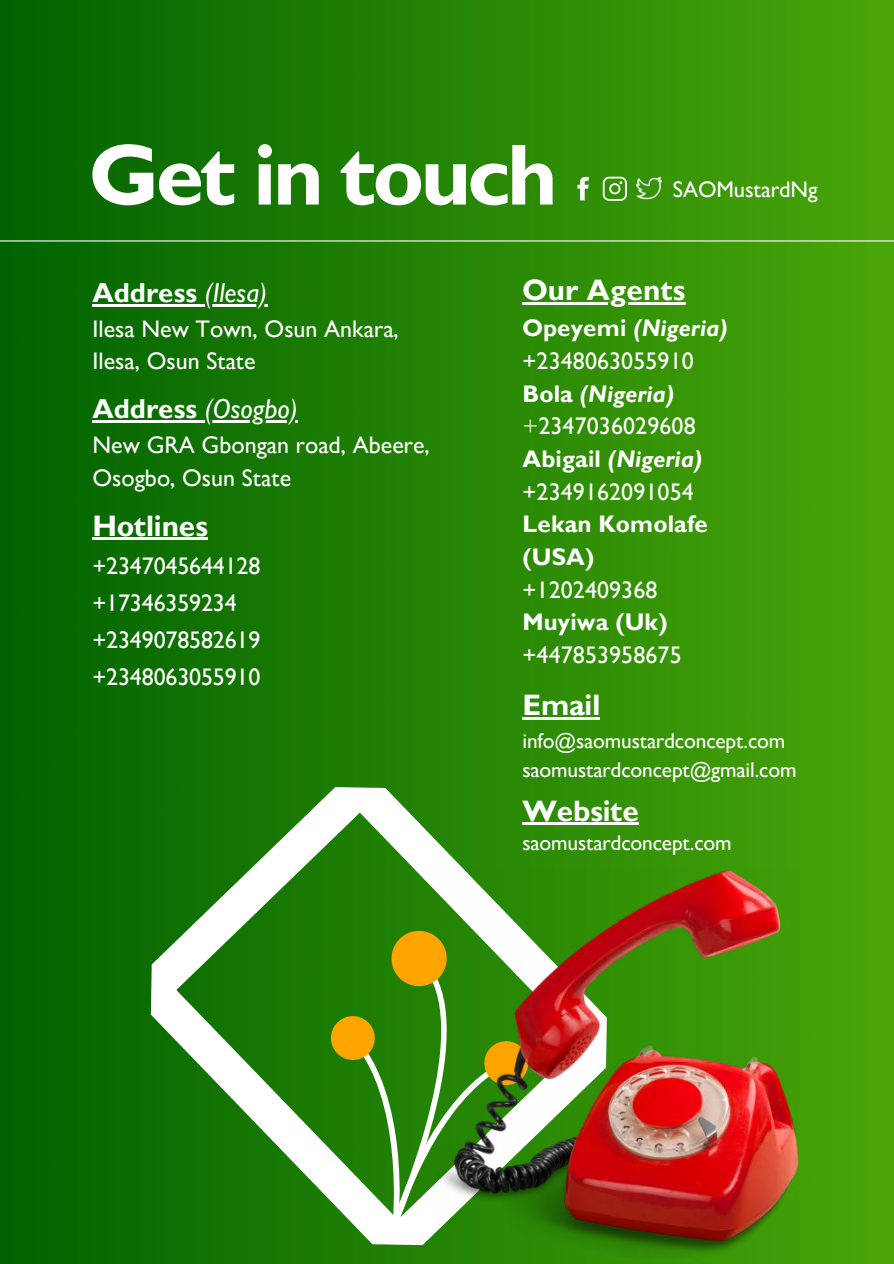
<style>
.page{position:relative;width:894px;height:1264px;background:#fff}
.page>*{position:absolute;margin:0;border:0;box-sizing:border-box;transform-origin:0 0}
.t1{font:700 87.3px "Gill Sans MT Std";letter-spacing:-.045em;color:#fff}
.t2{font:700 29.55px "Gill Sans MT Std";letter-spacing:-.005em;color:#fff}
.t3{font:italic 500 27.45px "Gill Sans MT Std";color:#fff}
.t4{font:700 27.45px "Gill Sans MT Std";color:#fff}
.t5{font:500 24px/32.7px "Gill Sans MT Std";color:#fff}
.t6{font:italic 700 24px "Gill Sans MT Std";letter-spacing:.005em;color:#fff}
.t7{font:500 22.5px "Gill Sans MT Std";letter-spacing:-.005em;color:#fff}
.t8{font:500 21.45px "Gill Sans MT Std";letter-spacing:-.005em;color:#fff}
.s1{font-weight:500;font-style:italic}
.s2{font-weight:700;font-style:normal}
.s3{font-weight:700}
.s4{font-weight:700;font-style:italic}
.s5{font-style:normal}
.s6{font-weight:300}
</style>
<div class="page">
<img style="left:0;top:0;width:893px;height:1263px">
<hr style="left:0;top:240px;width:893px;height:1px;background:#fff">
<svg style="left:151px;top:787px;width:455px;height:458px"></svg>
<img style="left:433px;top:870px;width:365px;height:393px">
<hr style="left:92px;top:304px;width:113px;height:2px;background:#fff">
<hr style="left:205px;top:304px;width:62px;height:2px;background:#fff">
<hr style="left:92px;top:420px;width:113px;height:2px;background:#fff">
<hr style="left:205px;top:420px;width:93px;height:2px;background:#fff">
<hr style="left:92px;top:537px;width:116px;height:3px;background:#fff">
<hr style="left:522px;top:303px;width:163px;height:2px;background:#fff">
<hr style="left:522px;top:717px;width:78px;height:2px;background:#fff">
<hr style="left:522px;top:822px;width:116px;height:3px;background:#fff">
<svg style="left:577px;top:177px;width:11px;height:23px"></svg>
<svg style="left:602px;top:177px;width:24px;height:24px"></svg>
<img style="left:636px;top:176px;width:25px;height:24px">
<p class="t1" style="left:89px;top:145px;width:470px">Get in touch</p>
<p class="t7" style="left:672px;top:181px;width:146px">SAOMustardNg</p>
<p class="t4" style="left:92px;top:283px;width:176px">Address <span class="s1">(Ilesa)</span></p>
<p class="t5" style="left:92px;top:316px;width:308px">Ilesa New Town, Osun Ankara,<br>Ilesa, Osun State</p>
<p class="t3" style="left:92px;top:399px;width:207px"><span class="s2">Address</span> (Osogbo)</p>
<p class="t5" style="left:92px;top:432px;width:339px">New GRA Gbongan road, Abeere,<br>Osogbo, Osun State</p>
<h2 class="t2" style="left:92px;top:515px;width:117px">Hotlines</h2>
<h2 class="t5" style="left:92px;top:551px;width:169px;line-height:37.2px">+2347045644128 +17346359234 +2349078582619</h2>
<h2 class="t5" style="left:92px;top:664px;width:169px">+2348063055910</h2>
<p class="t2" style="left:522px;top:280px;width:164px">Our Agents</p>
<p class="t5" style="left:522px;top:316px;width:207px"><span class="s3">Opeyemi</span> <span class="s4">(Nigeria) </span>+2348063055910</p>
<h2 class="t6" style="left:522px;top:385px;width:153px"><span class="s5">Bola</span> (Nigeria)</h2>
<h3 class="t5" style="left:522px;top:413px;width:187px"><span class="s6">+</span>2347036029608<br><span class="s3">Abigail</span> <span class="s4">(Nigeria) </span>+2349162091054<br><span class="s3">Lekan Komolafe (USA) </span>+1202409368<br><span class="s3">Muyiwa (Uk)</span></h3>
<p class="t5" style="left:522px;top:642px;width:161px">+447853958675</p>
<h3 class="t2" style="left:522px;top:694px;width:79px">Email</h3>
<p class="t8" style="left:522px;top:733px;width:264px">info@saomustardconcept.com</p>
<p class="t8" style="left:522px;top:762px;width:275px">saomustardconcept@gmail.com</p>
<p class="t2" style="left:522px;top:800px;width:118px">Website</p>
<p class="t8" style="left:522px;top:835px;width:211px">saomustardconcept.com</p>
</div>
